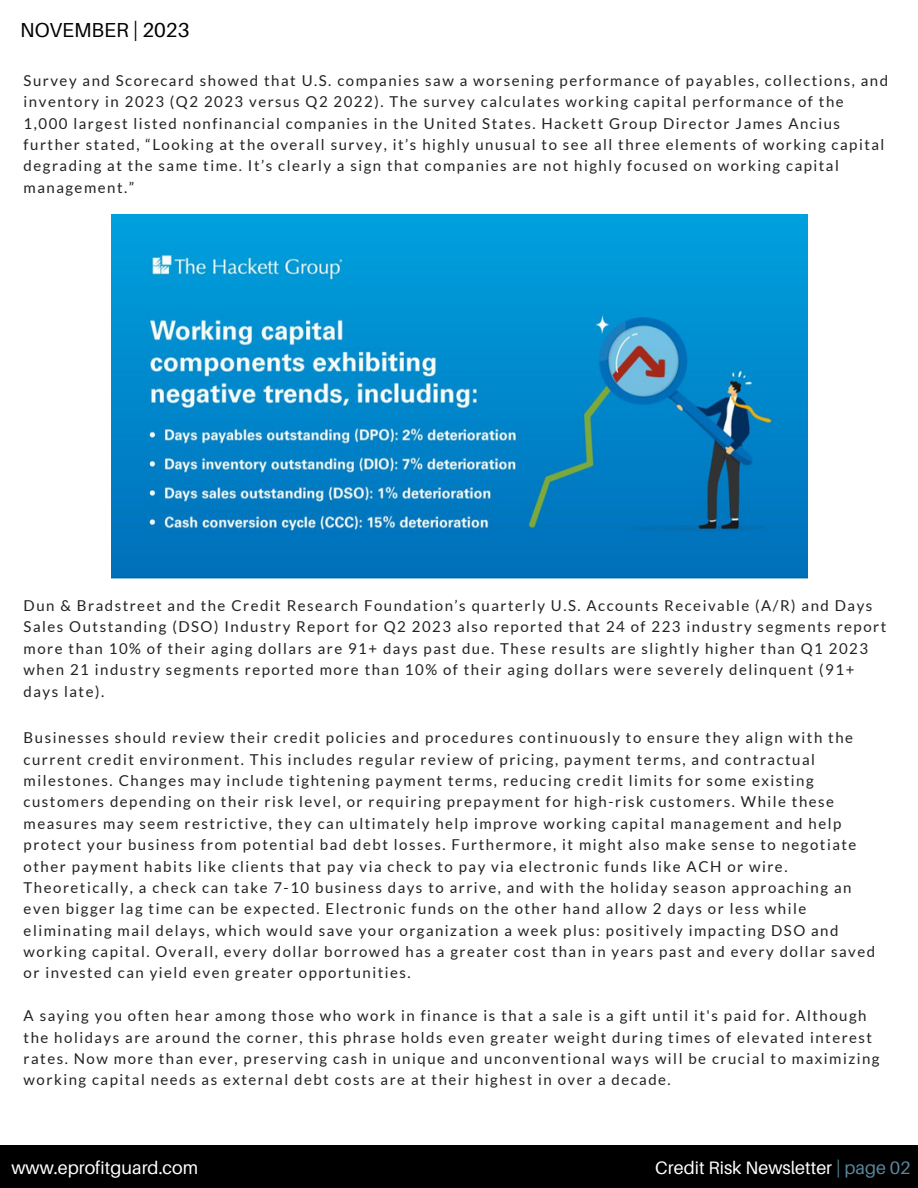
<style>
.page{position:relative;width:918px;height:1188px;background:#fff}
.page>*{position:absolute;margin:0;border:0;box-sizing:border-box;transform-origin:0 0}
.t1{font:20.25px "Aileron";color:#000}
.t2{font:18px "Aileron";color:#fff}
.t3{font:15px/21.3px "Lato";letter-spacing:.1em;color:#222}
.s1{color:#5a869d}
</style>
<div class="page">
<div style="left:0;top:1146px;width:918px;height:42px;background:#000"></div>
<img style="left:111px;top:215px;width:696px;height:363px">
<p class="t1" style="left:20px;top:17px;width:171px">NOVEMBER | 2023</p>
<p class="t3" style="left:24px;top:69px;width:866px">Survey and Scorecard showed that U.S. companies saw a worsening performance of payables, collections, and inventory in 2023 (Q2 2023 versus Q2 2022). The survey calculates working capital performance of the 1,000 largest listed nonfinancial companies in the United States. Hackett Group Director James Ancius further stated, “Looking at the overall survey, it’s highly unusual to see all three elements of working capital degrading at the same time. It’s clearly a sign that companies are not highly focused on working capital management.”</p>
<p class="t3" style="left:24px;top:595px;width:864px">Dun &amp; Bradstreet and the Credit Research Foundation’s quarterly U.S. Accounts Receivable (A/R) and Days Sales Outstanding (DSO) Industry Report for Q2 2023 also reported that 24 of 223 industry segments report more than 10% of their aging dollars are 91+ days past due. These results are slightly higher than Q1 2023 when 21 industry segments reported more than 10% of their aging dollars were severely delinquent (91+ days late).</p>
<p class="t3" style="left:24px;top:727px;width:853px">Businesses should review their credit policies and procedures continuously to ensure they align with the current credit environment. This includes regular review of pricing, payment terms, and contractual milestones. Changes may include tightening payment terms, reducing credit limits for some existing customers depending on their risk level, or requiring prepayment for high-risk customers. While these measures may seem restrictive, they can ultimately help improve working capital management and help protect your business from potential bad debt losses. Furthermore, it might also make sense to negotiate other payment habits like clients that pay via check to pay via electronic funds like ACH or wire.<br>Theoretically, a check can take 7-10 business days to arrive, and with the holiday season approaching an even bigger lag time can be expected. Electronic funds on the other hand allow 2 days or less while eliminating mail delays, which would save your organization a week plus: positively impacting DSO and working capital. Overall, every dollar borrowed has a greater cost than in years past and every dollar saved or invested can yield even greater opportunities.</p>
<p class="t3" style="left:24px;top:1005px;width:857px">A saying you often hear among those who work in finance is that a sale is a gift until it's paid for. Although the holidays are around the corner, this phrase holds even greater weight during times of elevated interest rates. Now more than ever, preserving cash in unique and unconventional ways will be crucial to maximizing working capital needs as external debt costs are at their highest in over a decade.</p>
<p class="t2" style="left:12px;top:1156px;width:188px">www.eprofitguard.com</p>
<p class="t2" style="left:655px;top:1156px;width:257px">Credit Risk Newsletter <span class="s1">| page 02</span></p>
</div>
